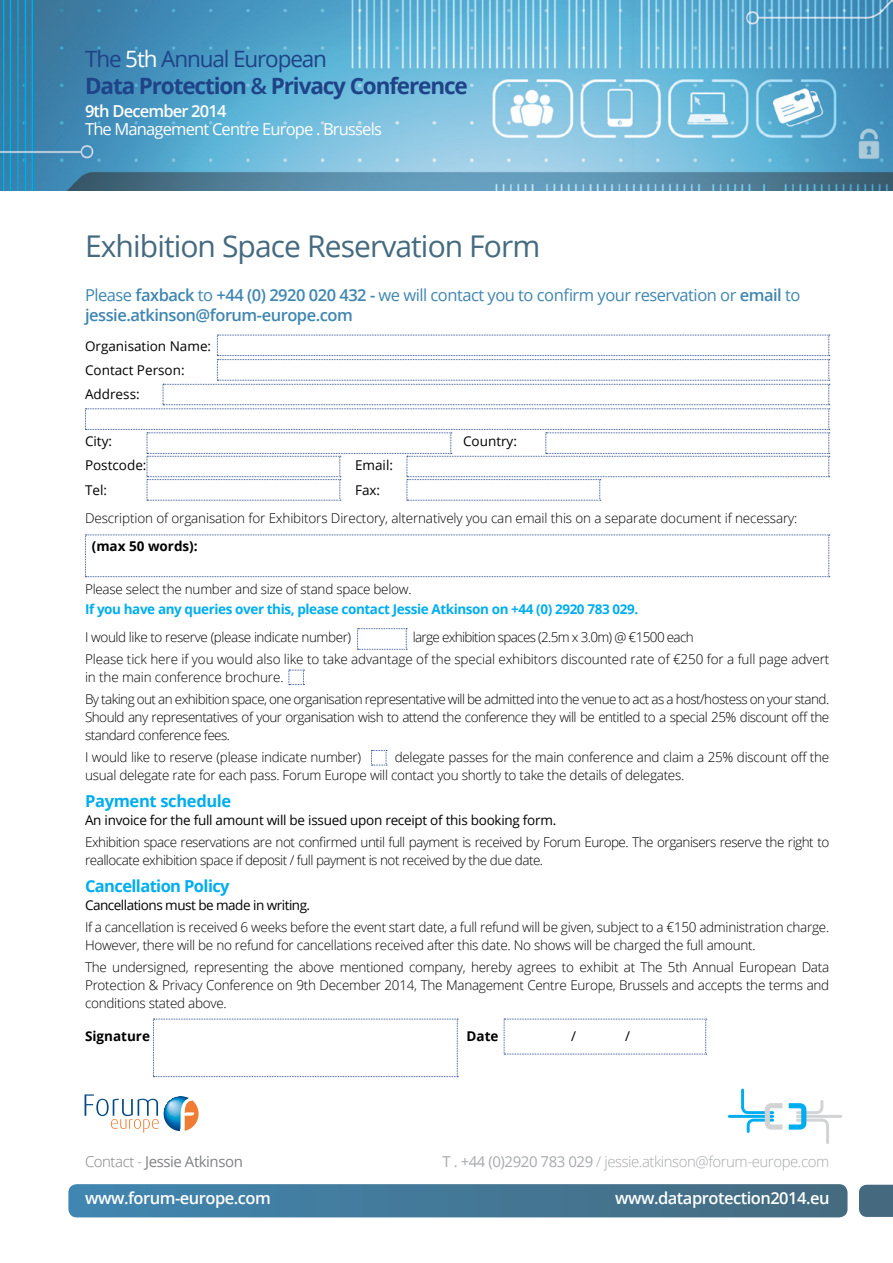
<style>
.page{position:relative;width:893px;height:1263px;background:#fff}
.page>*{position:absolute;margin:0;border:0;box-sizing:border-box;transform-origin:0 0}
.t1{font:30px "Open Sans";letter-spacing:-.03em;color:#456a7f}
.t2{font:700 22.5px/27px "Open Sans";letter-spacing:-.05em;color:#1f4387}
.t3{font:600 16.5px/19.8px "Open Sans";letter-spacing:-.03em;color:#3f86b1}
.t4{font:600 16.5px "Open Sans";letter-spacing:-.03em;color:#fff}
.t5{font:16.5px "Open Sans";letter-spacing:-.05em;color:#fff}
.t6{font:700 16.5px "Open Sans";letter-spacing:-.035em;color:#00aeef}
.t7{font:600 16.5px "Open Sans";letter-spacing:-.05em;color:#fff}
.t8{font:300 15px "Open Sans";letter-spacing:-.03em;color:#a7a9ac}
.t9{font:15px "Open Sans";letter-spacing:-.03em;color:#808285}
.t10{font:300 13.5px/18px "Open Sans";letter-spacing:-.02em;color:#000}
.t11{font:300 13.5px/22.2px "Open Sans";letter-spacing:-.04em;color:#000}
.t12{font:13.5px "Open Sans";letter-spacing:-.02em;color:#000}
.t13{font:700 13.5px "Open Sans";letter-spacing:-.03em;color:#00aeef}
.t14{font:13.5px/23.7px "Open Sans";color:#000}
.t15{font:700 13.5px "Open Sans";color:#000}
.s1{font-weight:400}
.s2{font-weight:400;color:#fff}
.s3{font-weight:600}
.s4{font-weight:300}
</style>
<div class="page">
<img style="left:0;top:0;width:893px;height:190px">
<svg style="left:68px;top:1184px;width:779px;height:33px;background:#447998"></svg>
<svg style="left:858px;top:1184px;width:35px;height:33px"></svg>
<hr style="left:728px;top:1115px;width:46px;height:3px;background:#00aeef">
<hr style="left:796px;top:1115px;width:46px;height:3px;background:#d1d3d4">
<svg style="left:741px;top:1089px;width:41px;height:44px"></svg>
<svg style="left:789px;top:1100px;width:40px;height:44px"></svg>
<svg style="left:85px;top:1094px;width:114px;height:38px"></svg>
<svg style="left:85px;top:534px;width:745px;height:43px"></svg>
<svg style="left:85px;top:335px;width:745px;height:166px"></svg>
<svg style="left:357px;top:628px;width:50px;height:22px"></svg>
<svg style="left:289px;top:670px;width:15px;height:15px"></svg>
<svg style="left:371px;top:750px;width:16px;height:16px"></svg>
<svg style="left:153px;top:1019px;width:305px;height:58px"></svg>
<svg style="left:504px;top:1019px;width:203px;height:36px"></svg>
<h2 class="t2" style="left:85px;top:45px;width:384px"><span class="s1">The</span> <span class="s2">5th</span> <span class="s1">Annual European<br></span>Data Protection <span class="s3">&amp;</span> Privacy Conference</h2>
<p class="t7" style="left:85px;top:100px;width:143px">9th December 2014</p>
<p class="t5" style="left:85px;top:118px;width:298px">The Management Centre Europe . Brussels</p>
<h1 class="t1" style="left:85px;top:225px;width:457px">Exhibition Space Reservation Form</h1>
<p class="t3" style="left:85px;top:285px;width:717px"><span class="s1">Please</span> faxback <span class="s1">to</span> +44 (0) 2920 020 432 - <span class="s1">we will contact you to confirm your reservation or</span> email <span class="s1">to </span>jessie.atkinson@forum-europe.com</p>
<p class="t14" style="left:85px;top:334px;width:128px">Organisation Name:<br>Contact Person:<br>Address:</p>
<p class="t12" style="left:85px;top:432px;width:29px">City:</p>
<p class="t14" style="left:463px;top:429px;width:55px">Country:</p>
<p class="t14" style="left:85px;top:453px;width:63px">Postcode:</p>
<p class="t12" style="left:355px;top:456px;width:39px">Email:</p>
<p class="t12" style="left:85px;top:481px;width:24px">Tel:</p>
<p class="t12" style="left:355px;top:481px;width:27px">Fax:</p>
<p class="t10" style="left:85px;top:509px;width:714px">Description of organisation for Exhibitors Directory, alternatively you can email this on a separate document if necessary:</p>
<p class="t15" style="left:92px;top:537px;width:107px">(max 50 words):</p>
<p class="t10" style="left:85px;top:580px;width:328px">Please select the number and size of stand space below.</p>
<p class="t13" style="left:85px;top:599px;width:555px">If you have any queries over this, please contact Jessie Atkinson on +44 (0) 2920 783 029.</p>
<p class="t10" style="left:85px;top:627px;width:268px">I would like to reserve (please indicate number)</p>
<p class="t10" style="left:85px;top:625px;width:746px;line-height:22.2px;text-indent:328px">large exhibition spaces (2.5m x 3.0m) @ €1500 each<br>Please tick here if you would also like to take advantage of the special exhibitors discounted rate of €250 for a full page advert</p>
<p class="t11" style="left:85px;top:666px;width:746px">in the main conference brochure.<br>By taking out an exhibition space, one organisation representative will be admitted into the venue to act as a host/hostess on your stand.</p>
<p class="t11" style="left:85px;top:708px;width:746px;line-height:18px">Should any representatives of your organisation wish to attend the conference they will be entitled to a special 25% discount off the standard conference fees.</p>
<p class="t10" style="left:85px;top:748px;width:278px">I would like to reserve (please indicate number)</p>
<p class="t10" style="left:85px;top:748px;width:746px;text-indent:310px">delegate passes for the main conference and claim a 25% discount off the usual delegate rate for each pass. Forum Europe will contact you shortly to take the details of delegates.</p>
<p class="t6" style="left:85px;top:789px;width:148px">Payment schedule</p>
<p class="t12" style="left:85px;top:811px;width:473px">An invoice for the full amount will be issued upon receipt of this booking form.</p>
<p class="t10" style="left:85px;top:833px;width:746px">Exhibition space reservations are not confirmed until full payment is received by Forum Europe. The organisers reserve the right to reallocate exhibition space if deposit / full payment is not received by the due date.</p>
<p class="t6" style="left:85px;top:874px;width:146px">Cancellation Policy</p>
<p class="t12" style="left:85px;top:896px;width:227px">Cancellations must be made in writing.</p>
<p class="t10" style="left:85px;top:918px;width:746px">If a cancellation is received 6 weeks before the event start date, a full refund will be given, subject to a €150 administration charge.<br>However, there will be no refund for cancellations received after this date. No shows will be charged the full amount.</p>
<p class="t10" style="left:85px;top:958px;width:746px;text-align:justify">The undersigned, representing the above mentioned company, hereby agrees to exhibit at The 5th Annual European Data Protection &amp; Privacy Conference on 9th December 2014, The Management Centre Europe, Brussels and accepts the terms and conditions stated above.</p>
<p class="t15" style="left:85px;top:1026px;width:67px">Signature</p>
<p class="t15" style="left:467px;top:1026px;width:33px">Date</p>
<p class="t12" style="left:571px;top:1026px;width:6px">/</p>
<p class="t12" style="left:625px;top:1026px;width:6px">/</p>
<p class="t9" style="left:85px;top:1151px;width:159px"><span class="s4">Contact -</span> Jessie Atkinson</p>
<p class="t8" style="left:442px;top:1151px;width:388px"><span class="s1">T . +44 (0)2920 783 029</span> / jessie.atkinson@forum-europe.com</p>
<p class="t4" style="left:85px;top:1186px;width:187px">www.forum-europe.com</p>
<p class="t4" style="left:615px;top:1186px;width:216px">www.dataprotection2014.eu</p>
</div>
